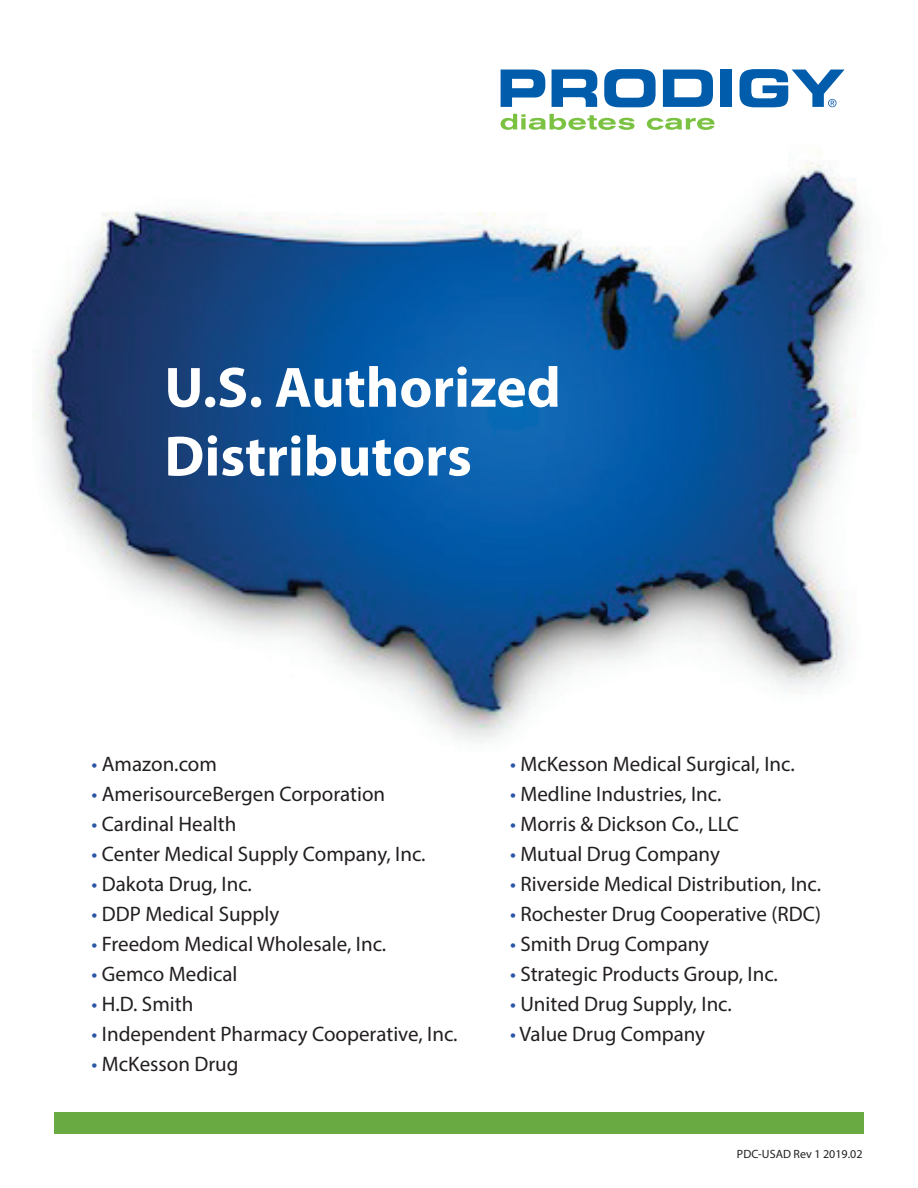
<style>
.page{position:relative;width:918px;height:1188px;background:#fff}
.page>*{position:absolute;margin:0;border:0;box-sizing:border-box;transform-origin:0 0}
.t1{font:700 57.3px/68.8px "Myriad Pro";color:#fff}
.t2{font:21px "Myriad Pro";color:#231f20}
.t3{font:12px "Myriad Pro";color:#231f20}
.s1{color:#2b56a5}
</style>
<div class="page">
<svg style="left:501px;top:114px;width:134px;height:16px"></svg>
<svg style="left:647px;top:118px;width:68px;height:12px"></svg>
<svg style="left:501px;top:70px;width:44px;height:37px"></svg>
<svg style="left:552px;top:70px;width:45px;height:37px"></svg>
<svg style="left:604px;top:69px;width:52px;height:38px"></svg>
<svg style="left:663px;top:70px;width:50px;height:37px"></svg>
<div style="left:721px;top:70px;width:11px;height:37px;background:#015dab"></div>
<svg style="left:740px;top:69px;width:105px;height:38px"></svg>
<img style="left:36px;top:162px;width:828px;height:581px">
<div style="left:54px;top:1113px;width:810px;height:21px;background:#6aaa43"></div>
<h1 class="t1" style="left:164px;top:351px;width:398px">U.S. Authorized<br>Distributors</h1>
<p class="t2" style="left:92px;top:751px;width:127px"><span class="s1">•</span> Amazon.com</p>
<p class="t2" style="left:92px;top:781px;width:295px"><span class="s1">•</span> AmerisourceBergen Corporation</p>
<p class="t2" style="left:92px;top:811px;width:147px"><span class="s1">•</span> Cardinal Health</p>
<p class="t2" style="left:92px;top:841px;width:336px"><span class="s1">•</span> Center Medical Supply Company, Inc.</p>
<p class="t2" style="left:92px;top:871px;width:162px"><span class="s1">•</span> Dakota Drug, Inc.</p>
<p class="t2" style="left:92px;top:901px;width:189px"><span class="s1">•</span> DDP Medical Supply</p>
<p class="t2" style="left:92px;top:931px;width:296px"><span class="s1">•</span> Freedom Medical Wholesale, Inc.</p>
<p class="t2" style="left:92px;top:961px;width:148px"><span class="s1">•</span> Gemco Medical</p>
<p class="t2" style="left:92px;top:991px;width:103px"><span class="s1">•</span> H.D. Smith</p>
<p class="t2" style="left:92px;top:1021px;width:368px"><span class="s1">•</span> Independent Pharmacy Cooperative, Inc.</p>
<p class="t2" style="left:92px;top:1051px;width:149px"><span class="s1">•</span> McKesson Drug</p>
<p class="t2" style="left:510px;top:751px;width:286px"><span class="s1">•</span> McKesson Medical Surgical, Inc.</p>
<p class="t2" style="left:510px;top:781px;width:213px"><span class="s1">•</span> Medline Industries, Inc.</p>
<p class="t2" style="left:510px;top:811px;width:231px"><span class="s1">•</span> Morris &amp; Dickson Co., LLC</p>
<p class="t2" style="left:510px;top:841px;width:211px"><span class="s1">•</span> Mutual Drug Company</p>
<p class="t2" style="left:510px;top:871px;width:313px"><span class="s1">•</span> Riverside Medical Distribution, Inc.</p>
<p class="t2" style="left:510px;top:901px;width:313px"><span class="s1">•</span> Rochester Drug Cooperative (RDC)</p>
<p class="t2" style="left:510px;top:931px;width:201px"><span class="s1">•</span> Smith Drug Company</p>
<p class="t2" style="left:510px;top:961px;width:269px"><span class="s1">•</span> Strategic Products Group, Inc.</p>
<p class="t2" style="left:510px;top:991px;width:223px"><span class="s1">•</span> United Drug Supply, Inc.</p>
<p class="t2" style="left:510px;top:1021px;width:197px"><span class="s1">•</span> Value Drug Company</p>
<p class="t3" style="left:737px;top:1147px;width:127px">PDC-USAD Rev 1 2019.02</p>
</div>
